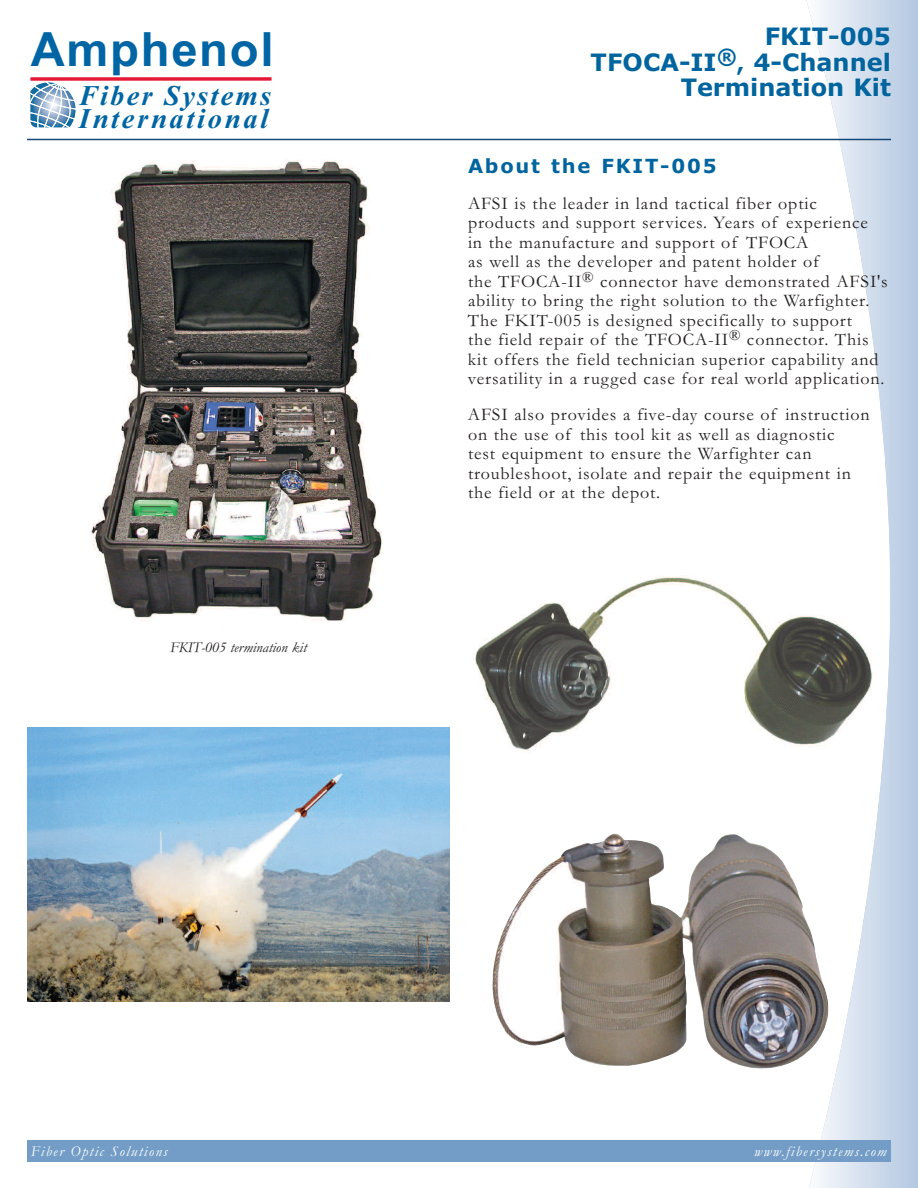
<style>
.page{position:relative;width:918px;height:1188px;background:#fff}
.page>*{position:absolute;margin:0;border:0;box-sizing:border-box;transform-origin:0 0}
.t1{font:700 47.25px "Arial";letter-spacing:.035em;color:#0065a4}
.t2{font:italic 700 28.5px/22.8px "Times New Roman";letter-spacing:.095em;color:#0065a4}
.t3{font:700 24px/25.5px "Verdana";color:#00649e;text-align:right}
.t4{font:700 19.5px "Verdana";letter-spacing:.09em;color:#00649e}
.t5{font:18px/19.5px "Garamond";letter-spacing:.045em;color:#231f20}
.t6{font:italic 15px "Garamond";letter-spacing:.095em;color:#fff}
.t7{font:italic 15px "Garamond";color:#231f20}
.s1{font-size:21px}
</style>
<div class="page">
<svg style="left:806px;top:0;width:112px;height:1188px"></svg>
<div style="left:27px;top:1141px;width:864px;height:21px;background:#739dc6"></div>
<svg style="left:30px;top:77px;width:241px;height:4px"></svg>
<svg style="left:30px;top:80px;width:47px;height:48px"></svg>
<hr style="left:27px;top:139px;width:864px;height:1px;background:#154878">
<img style="left:90px;top:160px;width:292px;height:461px">
<img style="left:27px;top:727px;width:423px;height:274px">
<img style="left:492px;top:833px;width:336px;height:236px">
<img style="left:473px;top:575px;width:403px;height:185px">
<h1 class="t1" style="left:31px;top:18px;width:244px">Amphenol</h1>
<h2 class="t2" style="left:79px;top:83px;width:194px">Fiber Systems<br>International</h2>
<p class="t7" style="left:170px;top:638px;width:138px">FKIT-005 termination kit</p>
<h3 class="t3" style="left:591px;top:24px;width:302px">FKIT-005<br>TFOCA-II<sup>®</sup><span class="s1">,</span> 4-Channel<br>Termination Kit</h3>
<p class="t4" style="left:468px;top:155px;width:250px">About the FKIT-005</p>
<p class="t5" style="left:468px;top:193px;width:421px">AFSI is the leader in land tactical fiber optic products and support services. Years of experience<br>in the manufacture and support of TFOCA<br>as well as the developer and patent holder of<br>the TFOCA-II<sup>®</sup> connector have demonstrated AFSI's ability to bring the right solution to the Warfighter.<br>The FKIT-005 is designed specifically to support<br>the field repair of the TFOCA-II<sup>®</sup> connector. This kit offers the field technician superior capability and versatility in a rugged case for real world application.</p>
<p class="t5" style="left:468px;top:404px;width:403px">AFSI also provides a five-day course of instruction on the use of this tool kit as well as diagnostic<br>test equipment to ensure the Warfighter can troubleshoot, isolate and repair the equipment in the field or at the depot.</p>
<p class="t6" style="left:31px;top:1142px;width:138px">Fiber Optic Solutions</p>
<p class="t6" style="left:754px;top:1142px;width:134px">www.fibersystems.com</p>
</div>
